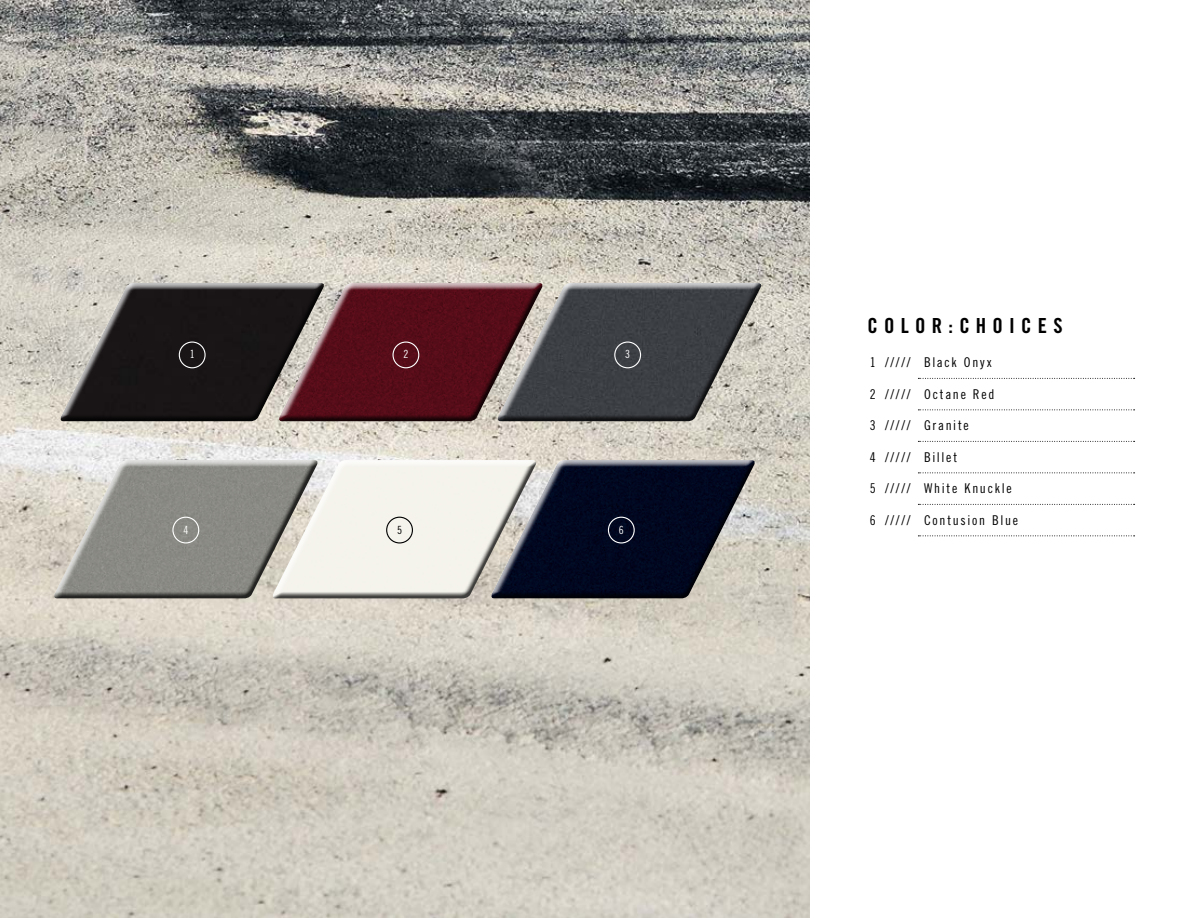
<style>
.page{position:relative;width:1188px;height:918px;background:#fff}
.page>*{position:absolute;margin:0;border:0;box-sizing:border-box;transform-origin:0 0}
.t1{font:20.85px "Trade Gothic Bold Cond Twenty";letter-spacing:.3em;color:#000}
.t2{font:13.5px "Trade Gothic Cond Eighteen";letter-spacing:.13em;color:#000}
.t3{font:11.25px "Trade Gothic Cond Eighteen";color:#fff}
.t4{font:11.25px "Trade Gothic Cond Eighteen";color:#000}
</style>
<div class="page">
<img style="left:0;top:0;width:810px;height:918px">
<div style="left:59px;top:282px;width:267px;height:139px;background:#000;opacity:.75"></div>
<div style="left:496px;top:282px;width:267px;height:139px;background:#000;opacity:.75"></div>
<div style="left:278px;top:282px;width:267px;height:139px;background:#000;opacity:.75"></div>
<div style="left:490px;top:460px;width:267px;height:138px;background:#000;opacity:.75"></div>
<div style="left:271px;top:460px;width:267px;height:138px;background:#000;opacity:.75"></div>
<svg style="left:53px;top:457px;width:267px;height:3px"></svg>
<div style="left:53px;top:460px;width:267px;height:138px;background:#000;opacity:.75"></div>
<svg style="left:918px;top:378px;width:217px;height:1px"></svg>
<svg style="left:918px;top:409px;width:217px;height:1px"></svg>
<svg style="left:918px;top:441px;width:217px;height:1px"></svg>
<svg style="left:918px;top:472px;width:217px;height:1px"></svg>
<svg style="left:918px;top:504px;width:217px;height:1px"></svg>
<svg style="left:918px;top:535px;width:217px;height:1px"></svg>
<div style="left:179px;top:342px;width:27px;height:26px;border:1px solid #fff;border-radius:50%"></div>
<div style="left:392px;top:342px;width:27px;height:26px;border:1px solid #fff;border-radius:50%"></div>
<div style="left:614px;top:342px;width:27px;height:26px;border:1px solid #fff;border-radius:50%"></div>
<div style="left:172px;top:517px;width:27px;height:27px;border:1px solid #fff;border-radius:50%"></div>
<div style="left:386px;top:517px;width:27px;height:27px;border:1px solid #000;border-radius:50%"></div>
<div style="left:608px;top:517px;width:27px;height:27px;border:1px solid #fff;border-radius:50%"></div>
<p class="t3" style="left:190px;top:348px;width:6px">1</p>
<p class="t3" style="left:403px;top:348px;width:6px">2</p>
<p class="t3" style="left:625px;top:348px;width:6px">3</p>
<p class="t3" style="left:183px;top:523px;width:6px">4</p>
<p class="t4" style="left:397px;top:523px;width:6px">5</p>
<p class="t3" style="left:619px;top:523px;width:6px">6</p>
<h1 class="t1" style="left:868px;top:313px;width:196px">COLOR:CHOICES</h1>
<p class="t2" style="left:870px;top:354px;width:123px">1 ///// Black Onyx</p>
<p class="t2" style="left:870px;top:386px;width:126px">2 ///// Octane Red</p>
<p class="t2" style="left:870px;top:417px;width:101px">3 ///// Granite</p>
<p class="t2" style="left:870px;top:449px;width:89px">4 ///// Billet</p>
<p class="t2" style="left:870px;top:480px;width:143px">5 ///// White Knuckle</p>
<p class="t2" style="left:870px;top:512px;width:150px">6 ///// Contusion Blue</p>
</div>
